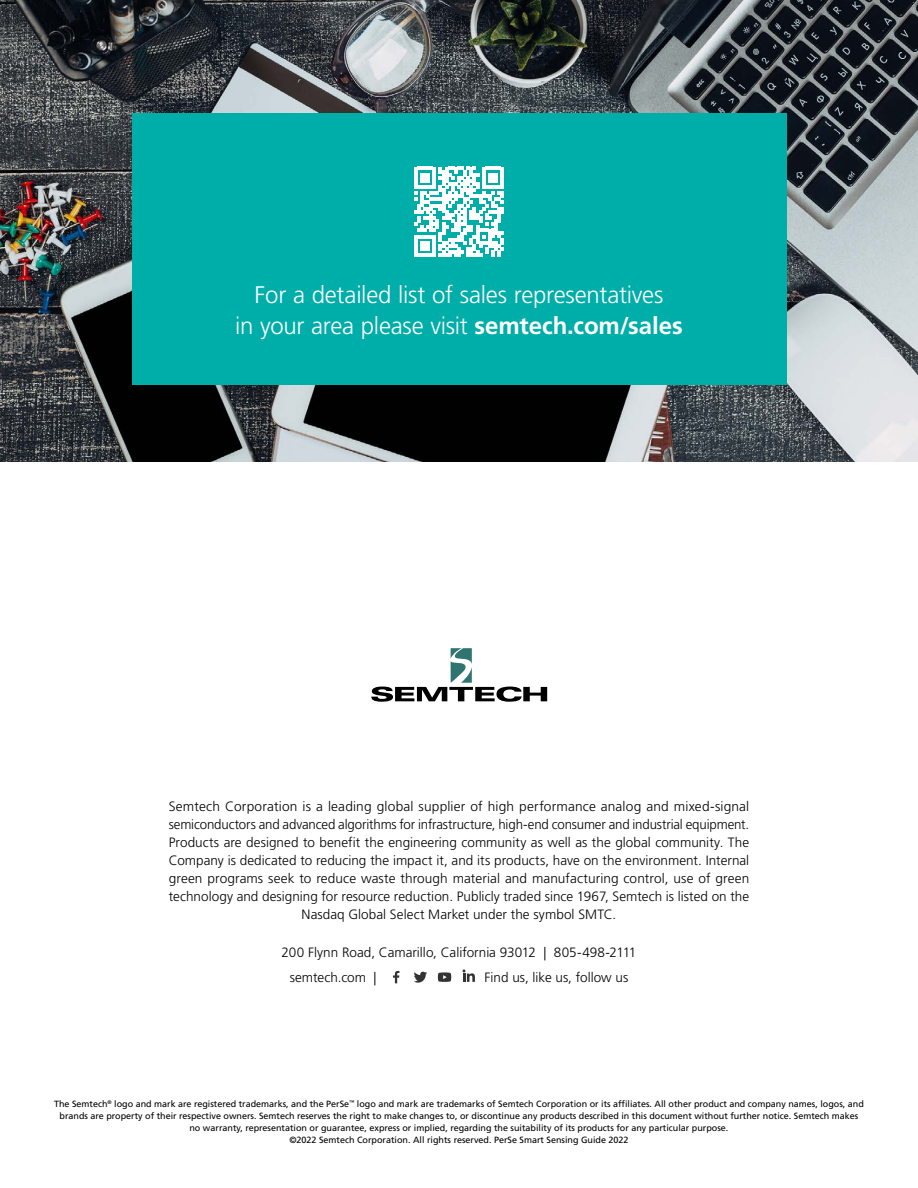
<style>
.page{position:relative;width:918px;height:1188px;background:#fff}
.page>*{position:absolute;margin:0;border:0;box-sizing:border-box;transform-origin:0 0}
.t1{font:24px/30.9px "Frutiger LT 45 Lt";letter-spacing:-.01em;color:#fff;text-align:center}
.t2{font:13.5px/18px "Frutiger LT 45 Lt";letter-spacing:.005em;color:#000;text-align:center}
.t3{font:9px/12px "Frutiger LT 55 Rm";color:#000;text-align:center}
.s1{font-family:"Frutiger LT 65 Bd"}
</style>
<div class="page">
<img style="left:0;top:0;width:918px;height:461px">
<svg style="left:371px;top:648px;width:176px;height:54px"></svg>
<svg style="left:393px;top:971px;width:6px;height:12px"></svg>
<svg style="left:414px;top:972px;width:13px;height:11px"></svg>
<svg style="left:438px;top:972px;width:13px;height:10px"></svg>
<svg style="left:463px;top:969px;width:12px;height:13px"></svg>
<div style="left:132px;top:114px;width:654px;height:271px;background:#00aea9"></div>
<svg style="left:414px;top:167px;width:90px;height:90px"></svg>
<h1 class="t1" style="left:235px;top:279px;width:449px">For a detailed list of sales representatives<br>in your area please visit <span class="s1">semtech.com/sales</span></h1>
<p class="t2" style="left:169px;top:797px;width:582px">Semtech Corporation is a leading global supplier of high performance analog and mixed-signal semiconductors and advanced algorithms for infrastructure, high-end consumer and industrial equipment.<br>Products are designed to benefit the engineering community as well as the global community. The Company is dedicated to reducing the impact it, and its products, have on the environment. Internal green programs seek to reduce waste through material and manufacturing control, use of green technology and designing for resource reduction. Publicly traded since 1967, Semtech is listed on the Nasdaq Global Select Market under the symbol SMTC.</p>
<p class="t2" style="left:290px;top:940px;width:348px;line-height:24.8px;text-align:left;text-indent:-8px">200 Flynn Road, Camarillo, California 93012 | 805-498-2111 semtech.com |</p>
<p class="t2" style="left:485px;top:968px;width:145px">Find us, like us, follow us</p>
<p class="t3" style="left:54px;top:1098px;width:811px">The Semtech<sup>®</sup> logo and mark are registered trademarks, and the PerSe<sup>™</sup> logo and mark are trademarks of Semtech Corporation or its affiliates. All other product and company names, logos, and brands are property of their respective owners. Semtech reserves the right to make changes to, or discontinue any products described in this document without further notice. Semtech makes no warranty, representation or guarantee, express or implied, regarding the suitability of its products for any particular purpose.<br>©2022 Semtech Corporation. All rights reserved. PerSe Smart Sensing Guide 2022</p>
</div>
